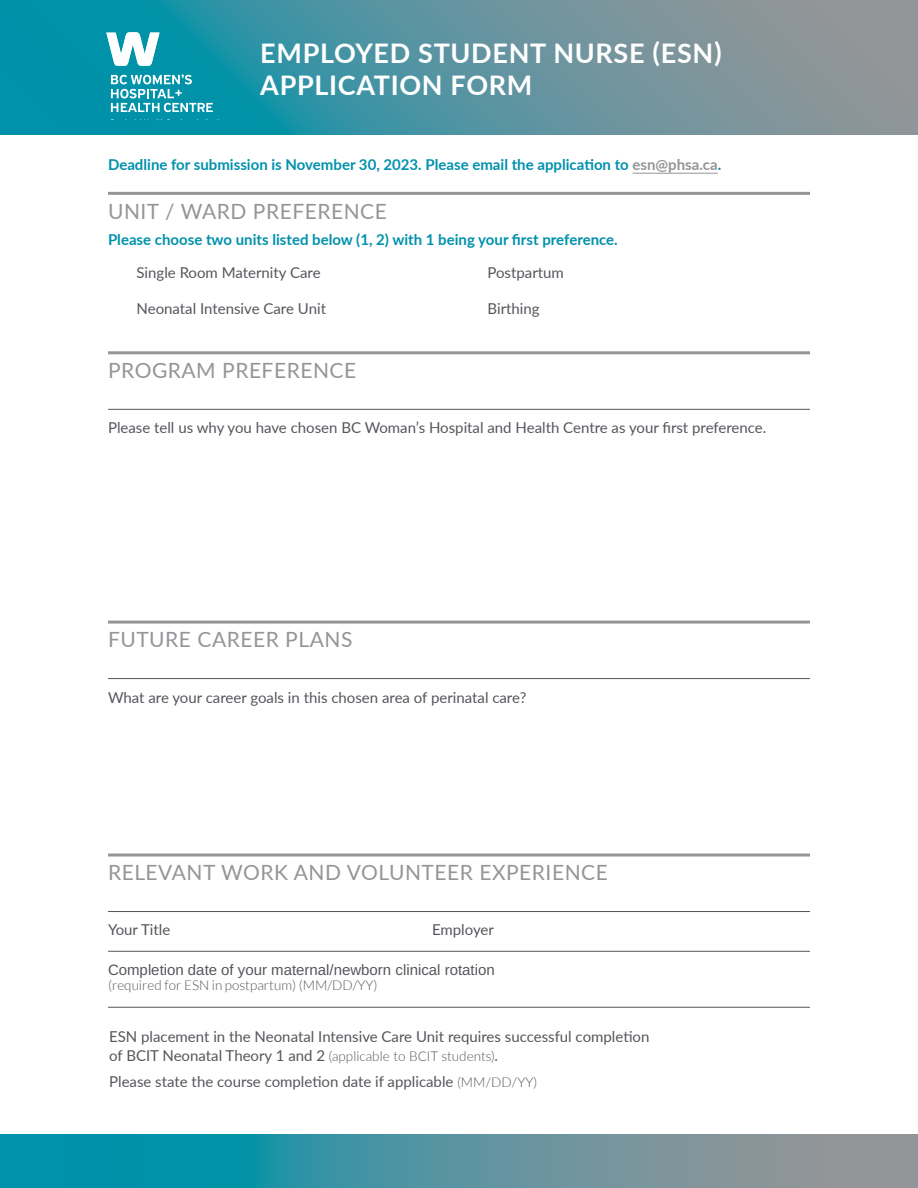
<style>
.page{position:relative;width:918px;height:1188px;background:#fff}
.page>*{position:absolute;margin:0;border:0;box-sizing:border-box;transform-origin:0 0}
.t1{font:700 27px/32.4px "Lato";letter-spacing:.025em;color:#fff}
.t2{font:21px "Lato";letter-spacing:.025em;color:#939598}
.t3{font:15px/19.5px "Lato";color:#54565b}
.t4{font:700 15px "Lato";color:#0091ac}
.t5{font:15px "Arimo";color:#54565b}
.t6{font:300 13.5px "Lato";color:#54565b}
.s1{color:#939598}
.s2{font-weight:300;font-size:13.5px}
</style>
<div class="page">
<svg style="left:0;top:0;width:918px;height:135px;background:#5193a0"></svg>
<svg style="left:0;top:1134px;width:918px;height:54px;background:#4c93a1"></svg>
<hr style="left:633px;top:173px;width:85px;height:1px;background:#939598">
<hr style="left:108px;top:192px;width:702px;height:3px;background:#939598">
<hr style="left:108px;top:351px;width:702px;height:3px;background:#939598">
<hr style="left:108px;top:409px;width:702px;height:1px;background:#54565b">
<hr style="left:108px;top:621px;width:702px;height:3px;background:#939598">
<hr style="left:108px;top:678px;width:702px;height:1px;background:#54565b">
<hr style="left:108px;top:854px;width:702px;height:3px;background:#939598">
<hr style="left:108px;top:911px;width:702px;height:1px;background:#54565b">
<hr style="left:108px;top:951px;width:702px;height:1px;background:#54565b">
<hr style="left:108px;top:1007px;width:702px;height:1px;background:#54565b">
<svg style="left:111px;top:74px;width:102px;height:38px"></svg>
<svg style="left:126px;top:33px;width:34px;height:33px"></svg>
<svg style="left:106px;top:33px;width:20px;height:33px"></svg>
<svg style="left:157px;top:119px;width:13px;height:1px"></svg>
<h1 class="t1" style="left:260px;top:36px;width:463px">EMPLOYED STUDENT NURSE (ESN)<br>APPLICATION FORM</h1>
<p class="t4" style="left:108px;top:153px;width:615px">Deadline for submission is November 30, 2023. Please email the application to <span class="s1">esn@phsa.ca</span>.</p>
<h2 class="t2" style="left:108px;top:196px;width:280px">UNIT / WARD PREFERENCE</h2>
<p class="t4" style="left:108px;top:228px;width:511px">Please choose two units listed below (1, 2) with 1 being your first preference.</p>
<p class="t3" style="left:137px;top:262px;width:186px">Single Room Maternity Care</p>
<p class="t3" style="left:488px;top:262px;width:78px">Postpartum</p>
<p class="t3" style="left:137px;top:298px;width:191px">Neonatal Intensive Care Unit</p>
<p class="t3" style="left:488px;top:298px;width:54px">Birthing</p>
<h2 class="t2" style="left:108px;top:355px;width:250px">PROGRAM PREFERENCE</h2>
<p class="t3" style="left:108px;top:417px;width:660px">Please tell us why you have chosen BC Woman’s Hospital and Health Centre as your first preference.</p>
<h2 class="t2" style="left:108px;top:625px;width:246px">FUTURE CAREER PLANS</h2>
<p class="t3" style="left:108px;top:687px;width:420px">What are your career goals in this chosen area of perinatal care?</p>
<h2 class="t2" style="left:108px;top:858px;width:501px">RELEVANT WORK AND VOLUNTEER EXPERIENCE</h2>
<p class="t3" style="left:108px;top:920px;width:64px">Your Title</p>
<p class="t3" style="left:432px;top:920px;width:63px">Employer</p>
<p class="t5" style="left:108px;top:961px;width:388px">Completion date of your maternal/newborn clinical rotation</p>
<p class="t6" style="left:108px;top:978px;width:271px">(required for ESN in postpartum) (MM/DD/YY)</p>
<p class="t3" style="left:109px;top:1026px;width:542px">ESN placement in the Neonatal Intensive Care Unit requires successful completion of BCIT Neonatal Theory 1 and 2 <span class="s2">(applicable to BCIT students)</span>.</p>
<p class="t3" style="left:109px;top:1072px;width:429px">Please state the course completion date if applicable <span class="s2">(MM/DD/YY)</span></p>
</div>
